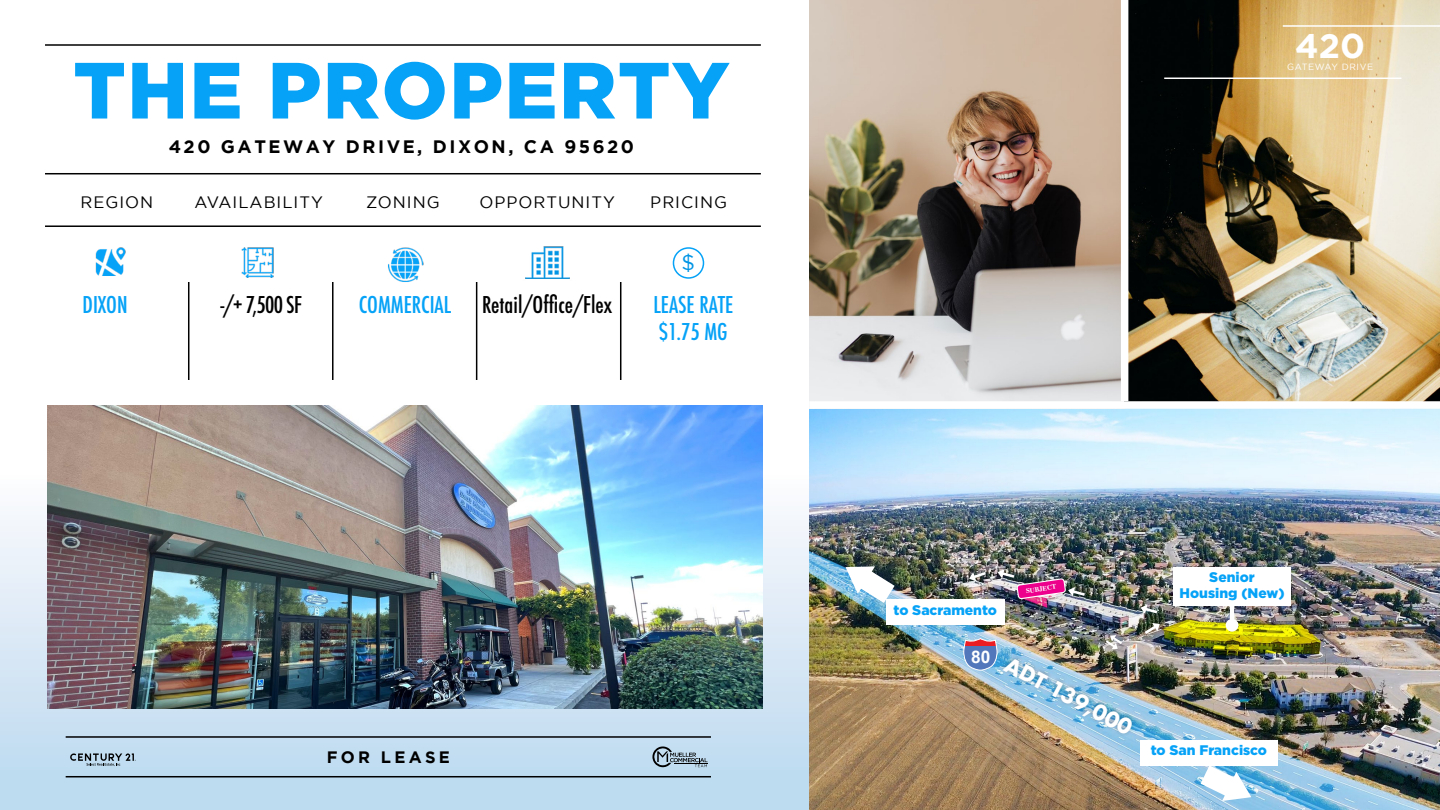
<style>
.page{position:relative;width:1440px;height:810px;background:#fff}
.page>*{position:absolute;margin:0;border:0;box-sizing:border-box;transform-origin:0 0}
.t1{font:900 79.5px "Gotham";letter-spacing:.02em;color:#05a2f7}
.t2{font:700 34.2px "Gotham";color:#fff}
.t3{font:500 condensed 22.5px/27px "Futura";color:#05a2f7}
.t4{font:500 condensed 22.5px "Futura";color:#000}
.t5{font:21.45px "Gotham";color:#0094e5}
.t6{font:700 20.7px "Futura";color:#fff}
.t7{font:700 18px "Gotham";letter-spacing:.14em;color:#000}
.t8{font:700 17.4px "Arial";color:#fff}
.t9{font:16.5px "Gotham";letter-spacing:.06em;color:#000}
.t10{font:700 16.5px "Gotham";letter-spacing:.2em;color:#000}
.t11{font:900 13.8px/15.9px "Gotham";color:#05a2f7;text-align:center}
.t12{font:9px "Gotham";letter-spacing:.07em;color:#fff}
.t13{font:700 6.75px "Times";color:#fff}
</style>
<div class="page">
<div style="left:0;top:476px;width:809px;height:334px;background:linear-gradient(to bottom,#fafafd,#b7d6ec)"></div>
<img style="left:809px;top:409px;width:630px;height:401px">
<img style="left:809px;top:0;width:311px;height:401px">
<img style="left:1128px;top:0;width:311px;height:401px">
<hr style="left:45px;top:44px;width:715px;height:2px;background:#000">
<hr style="left:45px;top:173px;width:715px;height:1px;background:#000">
<hr style="left:45px;top:225px;width:715px;height:2px;background:#000">
<hr style="left:188px;top:282px;width:1px;height:98px;background:#000">
<hr style="left:332px;top:282px;width:1px;height:98px;background:#000">
<hr style="left:476px;top:282px;width:1px;height:98px;background:#000">
<hr style="left:620px;top:282px;width:1px;height:98px;background:#000">
<hr style="left:66px;top:736px;width:645px;height:2px;background:#000">
<hr style="left:66px;top:776px;width:645px;height:1px;background:#000">
<svg style="left:70px;top:753px;width:66px;height:13px"></svg>
<svg style="left:652px;top:747px;width:55px;height:20px"></svg>
<img style="left:241px;top:247px;width:33px;height:31px">
<img style="left:525px;top:246px;width:45px;height:33px">
<img style="left:95px;top:247px;width:31px;height:29px">
<img style="left:388px;top:247px;width:36px;height:35px">
<div style="left:672px;top:247px;width:32px;height:32px;border:2px solid #05a2f7;border-radius:50%"></div>
<img style="left:48px;top:405px;width:714px;height:303px">
<hr style="left:1282px;top:25px;width:157px;height:2px;background:#fff">
<hr style="left:1164px;top:78px;width:237px;height:1px;background:#fff">
<svg style="left:1200px;top:765px;width:51px;height:36px"></svg>
<svg style="left:845px;top:566px;width:49px;height:37px"></svg>
<svg style="left:1140px;top:605px;width:17px;height:9px"></svg>
<img style="left:997px;top:569px;width:87px;height:42px">
<svg style="left:969px;top:572px;width:16px;height:9px"></svg>
<div style="left:1229px;top:590px;width:5px;height:39px;background:#fff"></div>
<div style="left:1225px;top:619px;width:13px;height:13px;background:#fff;border-radius:50%"></div>
<div style="left:1173px;top:567px;width:117px;height:39px;background:#fff"></div>
<div style="left:1140px;top:740px;width:137px;height:25px;background:#fff"></div>
<div style="left:885px;top:600px;width:119px;height:25px;background:#fff"></div>
<img style="left:963px;top:623px;width:196px;height:121px">
<h1 class="t1" style="left:73px;top:44px;width:657px">THE PROPERTY</h1>
<h3 class="t7" style="left:169px;top:136px;width:467px">420 GATEWAY DRIVE, DIXON, CA 95620</h3>
<p class="t9" style="left:80px;top:193px;width:74px">REGION</p>
<p class="t9" style="left:194px;top:193px;width:130px">AVAILABILITY</p>
<p class="t9" style="left:366px;top:193px;width:75px">ZONING</p>
<p class="t9" style="left:479px;top:193px;width:137px">OPPORTUNITY</p>
<p class="t9" style="left:650px;top:193px;width:78px">PRICING</p>
<h3 class="t3" style="left:83px;top:291px;width:46px">DIXON</h3>
<h3 class="t5" style="left:681px;top:250px;width:15px">$</h3>
<h3 class="t4" style="left:220px;top:290px;width:83px">-/+ 7,500 SF</h3>
<h3 class="t3" style="left:359px;top:291px;width:94px">COMMERCIAL</h3>
<h3 class="t4" style="left:482px;top:290px;width:132px">Retail/Office/Flex</h3>
<h3 class="t3" style="left:653px;top:291px;width:81px">LEASE RATE $1.75 MG</h3>
<p class="t10" style="left:327px;top:747px;width:125px">FOR LEASE</p>
<h2 class="t2" style="left:1295px;top:27px;width:71px">420</h2>
<p class="t12" style="left:1286px;top:61px;width:88px">GATEWAY DRIVE</p>
<p class="t11" style="left:893px;top:601px;width:105px">to Sacramento</p>
<p class="t13" style="left:1025px;top:584px;width:32px;rotate:-8deg">SUBJECT</p>
<p class="t8" style="left:971px;top:645px;width:21px">80</p>
<h3 class="t6" style="left:1013px;top:650px;width:143px;rotate:28deg">ADT 139,000</h3>
<p class="t11" style="left:1179px;top:569px;width:106px">Senior<br>Housing (New)</p>
<p class="t11" style="left:1150px;top:742px;width:118px">to San Francisco</p>
</div>
